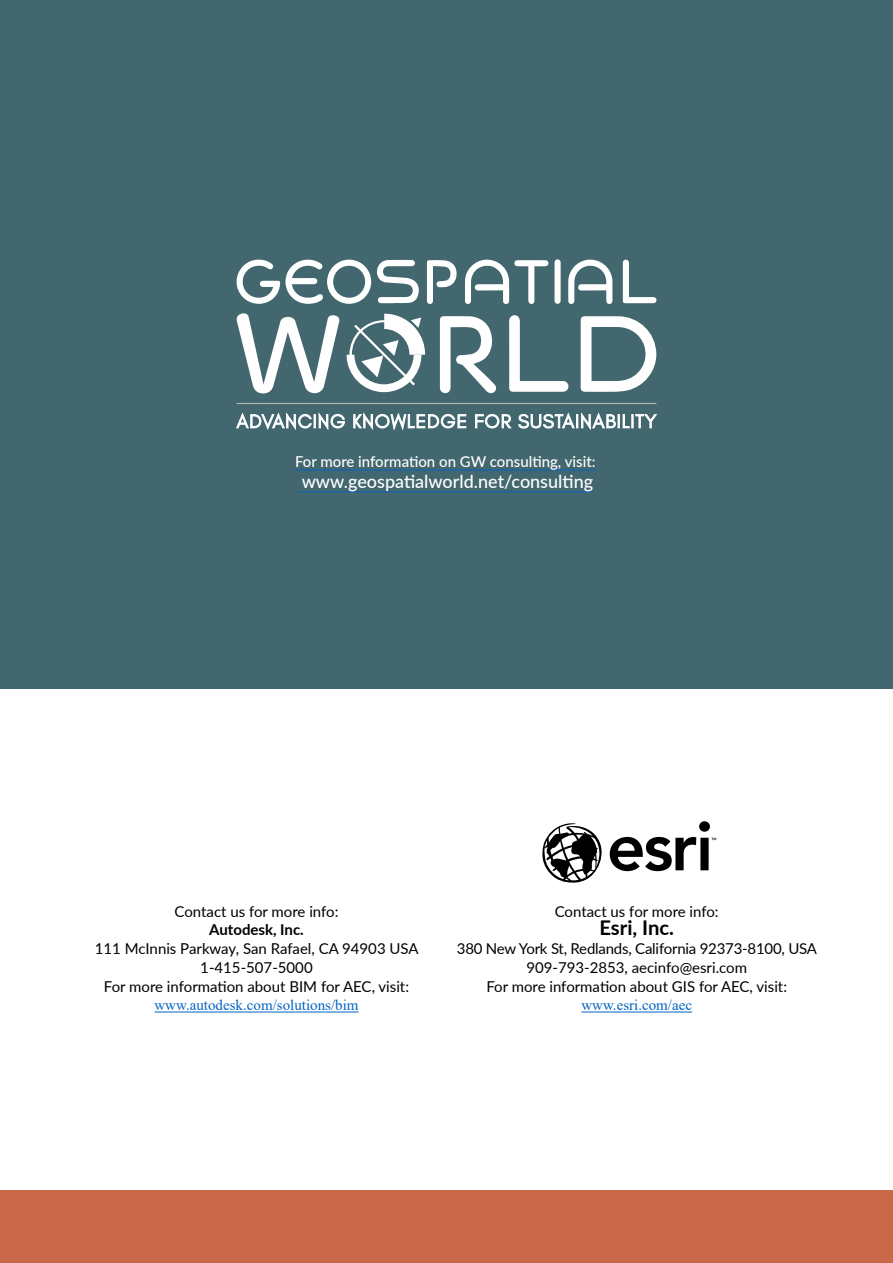
<style>
.page{position:relative;width:893px;height:1263px;background:#fff}
.page>*{position:absolute;margin:0;border:0;box-sizing:border-box;transform-origin:0 0}
.t1{font:700 20.25px "Lato";color:#000}
.t2{font:500 18px "Lato";color:#fff}
.t3{font:15px/18.8px "Lato";color:#000;text-align:center}
.t4{font:15px "Times New Roman";color:#0563c1}
.t5{font:500 15px "Lato";color:#fff}
.t6{font:700 15px "Lato";color:#000}
</style>
<div class="page">
<div style="left:0;top:0;width:893px;height:688px;background:#43676e"></div>
<div style="left:0;top:1190px;width:893px;height:73px;background:#c96749"></div>
<svg style="left:568px;top:259px;width:44px;height:45px"></svg>
<svg style="left:377px;top:260px;width:42px;height:43px"></svg>
<svg style="left:236px;top:259px;width:135px;height:45px"></svg>
<svg style="left:427px;top:260px;width:30px;height:44px"></svg>
<svg style="left:623px;top:260px;width:33px;height:43px"></svg>
<svg style="left:465px;top:259px;width:83px;height:45px"></svg>
<svg style="left:554px;top:259px;width:7px;height:45px"></svg>
<svg style="left:581px;top:316px;width:76px;height:76px"></svg>
<svg style="left:440px;top:316px;width:57px;height:77px"></svg>
<svg style="left:509px;top:315px;width:60px;height:77px"></svg>
<svg style="left:347px;top:314px;width:78px;height:78px"></svg>
<svg style="left:236px;top:313px;width:104px;height:80px"></svg>
<hr style="left:237px;top:403px;width:419px;height:1px;background:#b9b7b6">
<svg style="left:236px;top:413px;width:420px;height:16px"></svg>
<hr style="left:154px;top:1012px;width:205px;height:1px;background:#0563c1">
<hr style="left:581px;top:1012px;width:111px;height:1px;background:#0563c1">
<svg style="left:542px;top:821px;width:174px;height:62px"></svg>
<hr style="left:295px;top:470px;width:301px;height:1px;background:#0563c1">
<hr style="left:297px;top:491px;width:296px;height:1px;background:#0563c1">
<p class="t5" style="left:295px;top:450px;width:302px">For more information on GW consulting, visit:</p>
<p class="t2" style="left:302px;top:468px;width:293px">www.geospatialworld.net/consulting</p>
<p class="t3" style="left:175px;top:901px;width:165px">Contact us for more info:</p>
<p class="t6" style="left:209px;top:919px;width:96px">Autodesk, Inc.</p>
<p class="t3" style="left:95px;top:939px;width:325px">111 McInnis Parkway, San Rafael, CA 94903 USA<br>1-415-507-5000<br>For more information about BIM for AEC, visit:</p>
<p class="t4" style="left:154px;top:995px;width:206px">www.autodesk.com/solutions/bim</p>
<p class="t3" style="left:555px;top:901px;width:165px">Contact us for more info:</p>
<h1 class="t1" style="left:599px;top:913px;width:76px">Esri, Inc.</h1>
<p class="t3" style="left:457px;top:939px;width:362px">380 New York St, Redlands, California 92373-8100, USA<br>909-793-2853, aecinfo@esri.com<br>For more information about GIS for AEC, visit:</p>
<p class="t4" style="left:581px;top:995px;width:112px">www.esri.com/aec</p>
</div>
